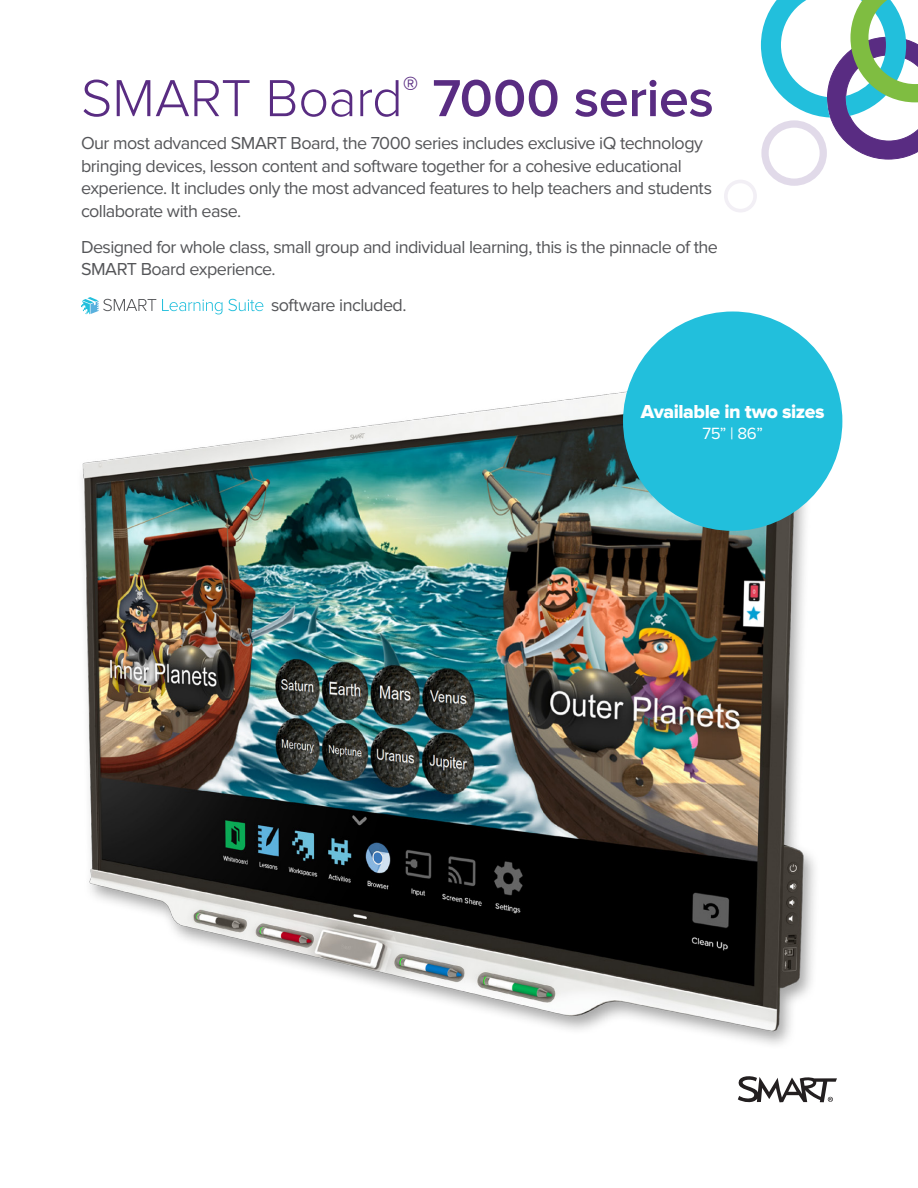
<style>
.page{position:relative;width:918px;height:1188px;background:#fff}
.page>*{position:absolute;margin:0;border:0;box-sizing:border-box;transform-origin:0 0}
.t1{font:300 54px "Proxima Nova";letter-spacing:-.01em;color:#592c82}
.bubble_head{font:19.5px "Proxima Nova Extrabld";letter-spacing:-.025em;color:#fff}
.headline{font:18px/22.5px "Proxima Nova";letter-spacing:-.03em;color:#555659}
.bubble_body_copy{font:16.8px "Proxima Nova";color:#fff}
.s1{font-weight:600}
</style>
<div class="page">
<img style="left:82px;top:362px;width:755px;height:683px">
<svg style="left:724px;top:0;width:194px;height:212px"></svg>
<svg style="left:737px;top:1076px;width:100px;height:27px"></svg>
<div style="left:623px;top:312px;width:219px;height:219px;background:#22bfdc;border-radius:50%"></div>
<svg style="left:162px;top:299px;width:101px;height:15px"></svg>
<svg style="left:81px;top:297px;width:75px;height:17px"></svg>
<p class="t1" style="left:81px;top:73px;width:634px">SMART Board<sup>®</sup> <span class="s1">7000 series</span></p>
<p class="headline" style="left:81px;top:132px;width:633px">Our most advanced SMART Board, the 7000 series includes exclusive iQ technology bringing devices, lesson content and software together for a cohesive educational experience. It includes only the most advanced features to help teachers and students collaborate with ease.</p>
<p class="headline" style="left:81px;top:236px;width:639px">Designed for whole class, small group and individual learning, this is the pinnacle of the<br>SMART Board experience.</p>
<p class="headline" style="left:271px;top:294px;width:137px">software included.</p>
<p class="bubble_head" style="left:641px;top:403px;width:185px">Available in two sizes</p>
<p class="bubble_body_copy" style="left:702px;top:424px;width:62px">75” | 86”</p>
</div>
